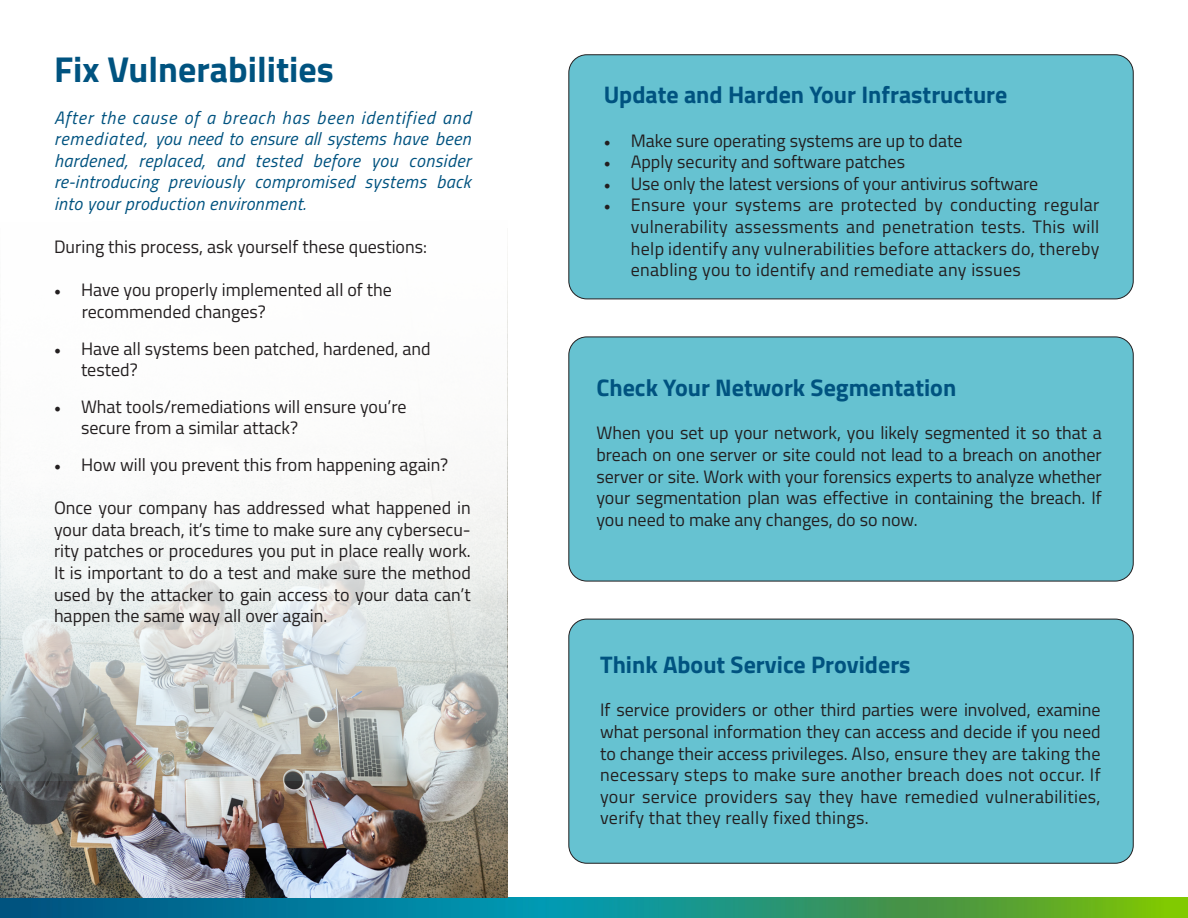
<style>
.page{position:relative;width:1188px;height:918px;background:#fff}
.page>*{position:absolute;margin:0;border:0;box-sizing:border-box;transform-origin:0 0}
.t1{font:700 36px "Titillium Web";color:#005380}
.t2{font:700 24px "Titillium Web";color:#005380}
.t3{font:18px/21.6px "Titillium Web";color:#231f20;text-align:justify}
.t4{font:italic 18px/21.6px "Titillium Web";letter-spacing:.025em;color:#005380;text-align:justify}
.s1{font-family:"Minion Pro"}
</style>
<div class="page">
<img style="left:0;top:897px;width:1188px;height:21px">
<div style="left:569px;top:55px;width:564px;height:244px;background:#66c2d1;border-radius:18px"></div>
<div style="left:568px;top:54px;width:566px;height:245px;border:1px solid #231f20;border-radius:18px"></div>
<div style="left:569px;top:337px;width:564px;height:244px;background:#66c2d1;border-radius:18px"></div>
<div style="left:568px;top:337px;width:566px;height:244px;border:1px solid #231f20;border-radius:18px"></div>
<div style="left:569px;top:619px;width:564px;height:244px;background:#66c2d1;border-radius:18px"></div>
<div style="left:568px;top:619px;width:566px;height:245px;border:1px solid #231f20;border-radius:18px"></div>
<img style="left:0;top:781px;width:508px;height:116px">
<div style="left:1px;top:155px;width:506px;height:682px;background:#fff"></div>
<img style="left:2px;top:246px;width:506px;height:637px">
<p class="t1" style="left:54px;top:42px;width:281px">Fix Vulnerabilities</p>
<p class="t4" style="left:54px;top:106px;width:418px">After the cause of a breach has been identified and remediated, you need to ensure all systems have been hardened, replaced, and tested before you consider re-introducing previously compromised systems back into your production environment.</p>
<p class="t3" style="left:54px;top:235px;width:375px">During this process, ask yourself these questions:</p>
<p class="t3" style="left:54px;top:278px;width:339px"><span class="s1">•</span> Have you properly implemented all of the</p>
<p class="t3" style="left:82px;top:300px;width:186px">recommended changes?</p>
<p class="t3" style="left:81px;top:337px;width:351px;text-indent:-27px"><span class="s1">•</span> Have all systems been patched, hardened, and tested?</p>
<p class="t3" style="left:81px;top:395px;width:327px;text-indent:-27px"><span class="s1">•</span> What tools/remediations will ensure you’re secure from a similar attack?</p>
<p class="t3" style="left:54px;top:453px;width:396px"><span class="s1">•</span> How will you prevent this from happening again?</p>
<p class="t3" style="left:54px;top:496px;width:418px">Once your company has addressed what happened in your data breach, it’s time to make sure any cybersecu&shy;rity patches or procedures you put in place really work.<br>It is important to do a test and make sure the method used by the attacker to gain access to your data can’t happen the same way all over again.</p>
<p class="t2" style="left:604px;top:77px;width:405px">Update and Harden Your Infrastructure</p>
<p class="t3" style="left:604px;top:129px;width:360px"><span class="s1">•</span> Make sure operating systems are up to date</p>
<p class="t3" style="left:604px;top:150px;width:303px"><span class="s1">•</span> Apply security and software patches</p>
<p class="t3" style="left:604px;top:172px;width:436px"><span class="s1">•</span> Use only the latest versions of your antivirus software</p>
<p class="t3" style="left:631px;top:193px;width:470px;text-indent:-27px"><span class="s1">•</span> Ensure your systems are protected by conducting regular vulnerability assessments and penetration tests. This will help identify any vulnerabilities before attackers do, thereby enabling you to identify and remediate any issues</p>
<p class="t2" style="left:596px;top:369px;width:361px">Check Your Network Segmentation</p>
<p class="t3" style="left:596px;top:421px;width:507px">When you set up your network, you likely segmented it so that a breach on one server or site could not lead to a breach on another server or site. Work with your forensics experts to analyze whether your segmentation plan was effective in containing the breach. If you need to make any changes, do so now.</p>
<p class="t2" style="left:600px;top:646px;width:312px">Think About Service Providers</p>
<p class="t3" style="left:600px;top:698px;width:502px">If service providers or other third parties were involved, examine what personal information they can access and decide if you need to change their access privileges. Also, ensure they are taking the necessary steps to make sure another breach does not occur. If your service providers say they have remedied vulnerabilities, verify that they really fixed things.</p>
</div>
